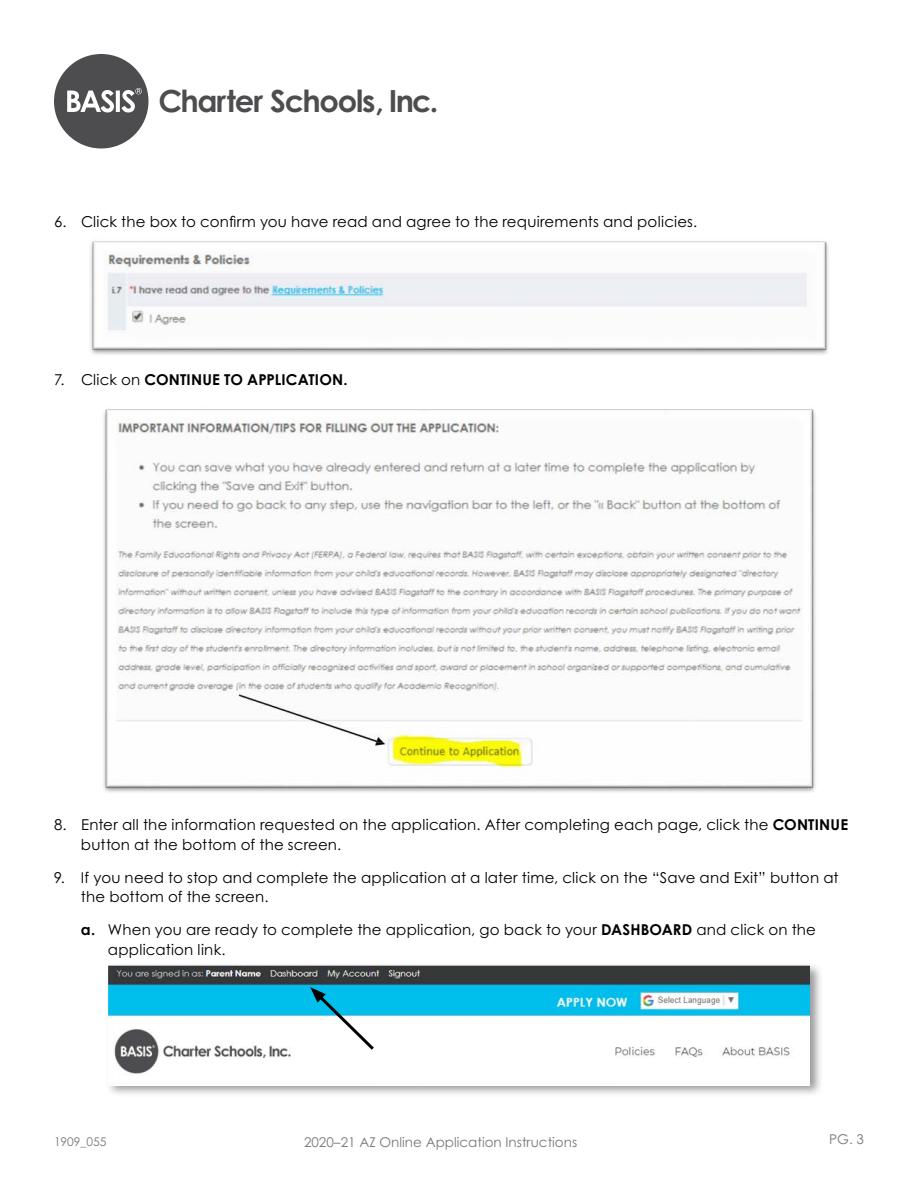
<style>
.page{position:relative;width:918px;height:1188px;background:#fff}
.page>*{position:absolute;margin:0;border:0;box-sizing:border-box;transform-origin:0 0}
.t1{font:700 30.45px "Century Gothic Std";letter-spacing:-.04em;color:#4d4d4f}
.t2{font:15px/19.5px "Century Gothic Std";letter-spacing:.015em;color:#000}
.t3{font:700 15px "Century Gothic Std";letter-spacing:.01em;color:#000}
.t4{font:13.5px "Century Gothic Std";color:#77787b}
.t5{font:12px "Century Gothic Std";color:#77787b}
.s1{font-weight:400}
.s2{font-weight:700}
</style>
<div class="page">
<svg style="left:54px;top:54px;width:94px;height:94px"></svg>
<img style="left:90px;top:241px;width:739px;height:114px">
<img style="left:103px;top:409px;width:713px;height:384px">
<div style="left:106px;top:962px;width:717px;height:135px;background:#77787b;opacity:.75"></div>
<img style="left:108px;top:966px;width:702px;height:119px">
<svg style="left:310px;top:987px;width:67px;height:66px"></svg>
<h1 class="t1" style="left:158px;top:82px;width:281px">Charter Schools, Inc.</h1>
<p class="t2" style="left:54px;top:212px;width:645px">6. Click the box to confirm you have read and agree to the requirements and policies.</p>
<p class="t3" style="left:54px;top:370px;width:295px"><span class="s1">7. Click on</span> CONTINUE TO APPLICATION.</p>
<p class="t2" style="left:81px;top:815px;width:769px;text-indent:-27px">8. Enter all the information requested on the application. After completing each page, click the <span class="s2">CONTINUE </span>button at the bottom of the screen.</p>
<p class="t2" style="left:81px;top:867px;width:759px;text-indent:-27px">9. If you need to stop and complete the application at a later time, click on the “Save and Exit” button at the bottom of the screen.</p>
<p class="t2" style="left:108px;top:920px;width:710px;text-indent:-27px"><span class="s2">a.</span> When you are ready to complete the application, go back to your <span class="s2">DASHBOARD</span> and click on the application link.</p>
<p class="t5" style="left:54px;top:1134px;width:54px">1909_055</p>
<p class="t4" style="left:304px;top:1134px;width:275px">2020–21 AZ Online Application Instructions</p>
<p class="t4" style="left:829px;top:1131px;width:36px">PG. 3</p>
</div>
